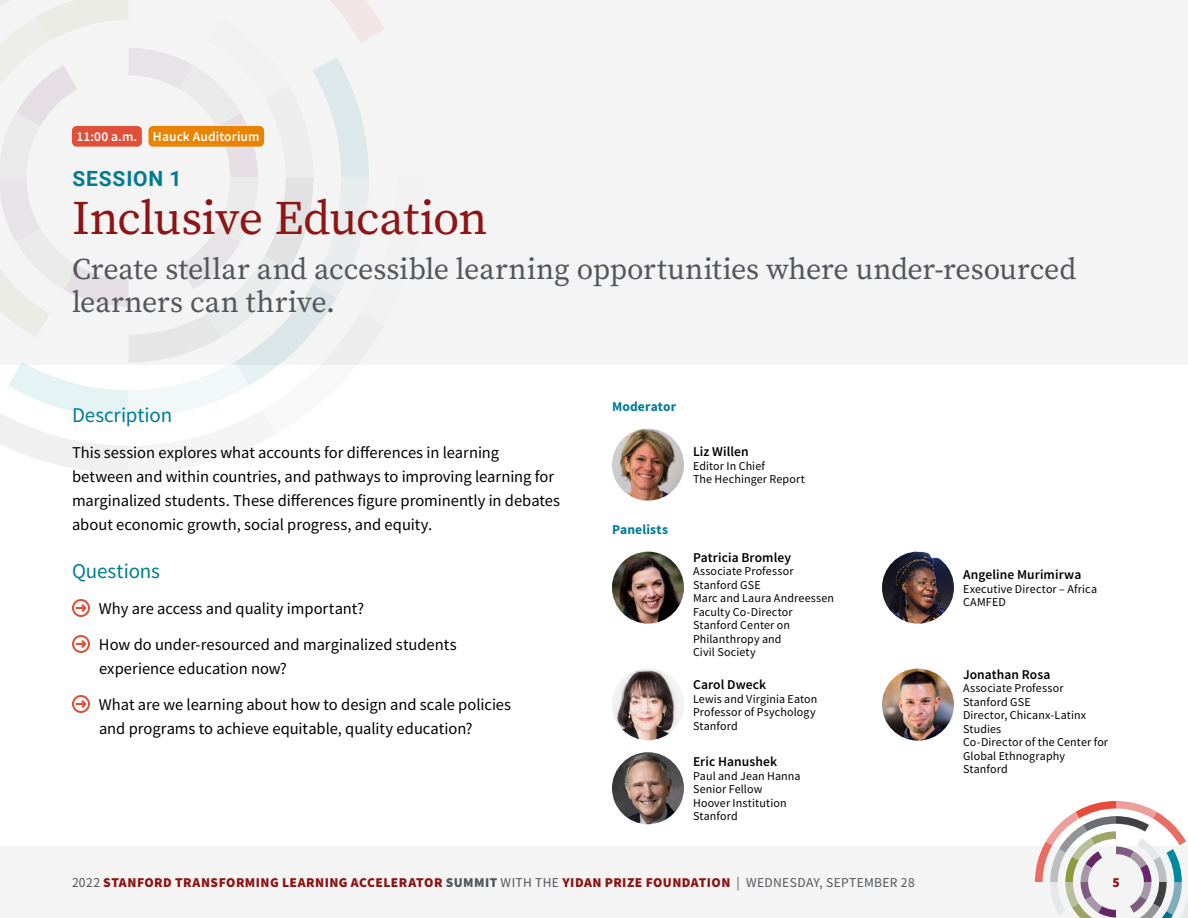
<style>
.page{position:relative;width:1188px;height:918px;background:#fff}
.page>*{position:absolute;margin:0;border:0;box-sizing:border-box;transform-origin:0 0}
.Page_Session_Title{font:48px "Source Serif Pro";letter-spacing:-.01em;color:#8c1515}
.Page_Session_Descrip{font:30px/33px "Source Serif Pro";letter-spacing:-.005em;color:#53565a}
.Subhead_01{font:21px "Source Sans Pro";letter-spacing:-.005em;color:#007c92}
.Page_Session_Kicker{font:700 21px "Roboto";letter-spacing:.04em;color:#007c92}
.Body_Text{font:16.5px/24px "Source Sans Pro";color:#000}
.Questions{font:16.5px/24px "Source Sans Pro";letter-spacing:-.005em;color:#000}
.t1{font:900 13.5px "Source Sans Pro";letter-spacing:.035em;color:#8c1515}
.Speaker_Names{font:600 13.5px "Source Sans Pro";letter-spacing:.005em;color:#000}
.Tiime_Elements{font:600 13.5px "Source Sans Pro";letter-spacing:.005em;color:#fff}
.Subhead_02{font:700 13.5px "Source Sans Pro";letter-spacing:.01em;color:#007c92}
.Speaker_Title{font:12px/13.5px "Source Sans Pro";letter-spacing:.01em;color:#000}
.s1{font-weight:400;color:#e54c39}
.s2{font-weight:400;color:#53565a}
.s3{color:#53565a}
</style>
<div class="page">
<div style="left:0;top:846px;width:1188px;height:72px;background:#f4f4f4"></div>
<svg style="left:1035px;top:801px;width:153px;height:117px"></svg>
<svg style="left:0;top:364px;width:424px;height:109px"></svg>
<svg style="left:72px;top:599px;width:18px;height:18px"></svg>
<svg style="left:72px;top:635px;width:18px;height:18px"></svg>
<svg style="left:72px;top:695px;width:18px;height:18px"></svg>
<img style="left:612px;top:429px;width:72px;height:72px;border-radius:36px">
<img style="left:612px;top:552px;width:72px;height:72px;border-radius:36px">
<img style="left:612px;top:668px;width:72px;height:72px">
<img style="left:612px;top:752px;width:72px;height:72px;border-radius:36px">
<img style="left:882px;top:552px;width:72px;height:72px;border-radius:36px">
<img style="left:882px;top:669px;width:72px;height:72px;border-radius:36px">
<div style="left:0;top:0;width:1188px;height:364px;background:#f4f4f4"></div>
<div style="left:72px;top:126px;width:70px;height:21px;background:#e04f39;border-radius:4px"></div>
<div style="left:148px;top:126px;width:116px;height:21px;background:#e98300;border-radius:4px"></div>
<p class="Tiime_Elements" style="left:76px;top:127px;width:62px">11:00 a.m.</p>
<p class="Tiime_Elements" style="left:153px;top:127px;width:108px">Hauck Auditorium</p>
<p class="Page_Session_Kicker" style="left:72px;top:163px;width:111px">SESSION 1</p>
<p class="Page_Session_Title" style="left:72px;top:186px;width:417px">Inclusive Education</p>
<p class="Page_Session_Descrip" style="left:72px;top:252px;width:1006px">Create stellar and accessible learning opportunities where under-resourced learners can thrive.</p>
<p class="Subhead_01" style="left:72px;top:402px;width:102px">Description</p>
<p class="Body_Text" style="left:72px;top:440px;width:490px">This session explores what accounts for differences in learning between and within countries, and pathways to improving learning for marginalized students. These differences figure prominently in debates about economic growth, social progress, and equity.</p>
<p class="Subhead_01" style="left:72px;top:558px;width:90px">Questions</p>
<p class="Questions" style="left:99px;top:596px;width:267px">Why are access and quality important?</p>
<p class="Questions" style="left:99px;top:632px;width:359px">How do under-resourced and marginalized students experience education now?</p>
<p class="Questions" style="left:99px;top:692px;width:414px">What are we learning about how to design and scale policies and programs to achieve equitable, quality education?</p>
<p class="Subhead_02" style="left:612px;top:397px;width:66px">Moderator</p>
<p class="Subhead_02" style="left:612px;top:520px;width:58px">Panelists</p>
<p class="Speaker_Names" style="left:693px;top:443px;width:57px">Liz Willen</p>
<p class="Speaker_Title" style="left:693px;top:459px;width:73px">Editor In Chief</p>
<p class="Speaker_Title" style="left:693px;top:472px;width:113px">The Hechinger Report</p>
<p class="Speaker_Names" style="left:693px;top:548px;width:100px">Patricia Bromley</p>
<p class="Speaker_Title" style="left:693px;top:564px;width:102px">Associate Professor</p>
<p class="Speaker_Title" style="left:693px;top:578px;width:69px">Stanford GSE</p>
<p class="Speaker_Title" style="left:693px;top:591px;width:143px">Marc and Laura Andreessen<br>Faculty Co-Director</p>
<p class="Speaker_Title" style="left:693px;top:618px;width:99px">Stanford Center on<br>Philanthropy and<br>Civil Society</p>
<p class="Speaker_Names" style="left:693px;top:676px;width:75px">Carol Dweck</p>
<p class="Speaker_Title" style="left:693px;top:692px;width:126px">Lewis and Virginia Eaton<br>Professor of Psychology<br>Stanford</p>
<p class="Speaker_Names" style="left:693px;top:753px;width:86px">Eric Hanushek</p>
<p class="Speaker_Title" style="left:693px;top:769px;width:109px">Paul and Jean Hanna<br>Senior Fellow<br>Hoover Institution</p>
<p class="Speaker_Title" style="left:693px;top:810px;width:46px">Stanford</p>
<p class="Speaker_Names" style="left:963px;top:566px;width:120px">Angeline Murimirwa</p>
<p class="Speaker_Title" style="left:963px;top:582px;width:136px">Executive Director – Africa</p>
<p class="Speaker_Title" style="left:963px;top:595px;width:44px">CAMFED</p>
<p class="Speaker_Names" style="left:963px;top:665px;width:89px">Jonathan Rosa</p>
<p class="Speaker_Title" style="left:963px;top:681px;width:102px">Associate Professor</p>
<p class="Speaker_Title" style="left:963px;top:695px;width:69px">Stanford GSE</p>
<p class="Speaker_Title" style="left:963px;top:708px;width:125px">Director, Chicanx-Latinx<br>Studies</p>
<p class="Speaker_Title" style="left:963px;top:735px;width:147px">Co-Director of the Center for<br>Global Ethnography</p>
<p class="Speaker_Title" style="left:963px;top:762px;width:46px">Stanford</p>
<p class="t1" style="left:16px;top:873px;width:901px"><span class="s1">PAGE 5</span> <span class="s2">2022</span> STANFORD TRANSFORMING LEARNING ACCELERATOR <span class="s3">SUMMIT</span> <span class="s2">WITH THE</span> YIDAN PRIZE FOUNDATION <span class="s2">| WEDNESDAY, SEPTEMBER 28</span></p>
<p class="t1" style="left:1112px;top:873px;width:9px">5</p>
</div>
